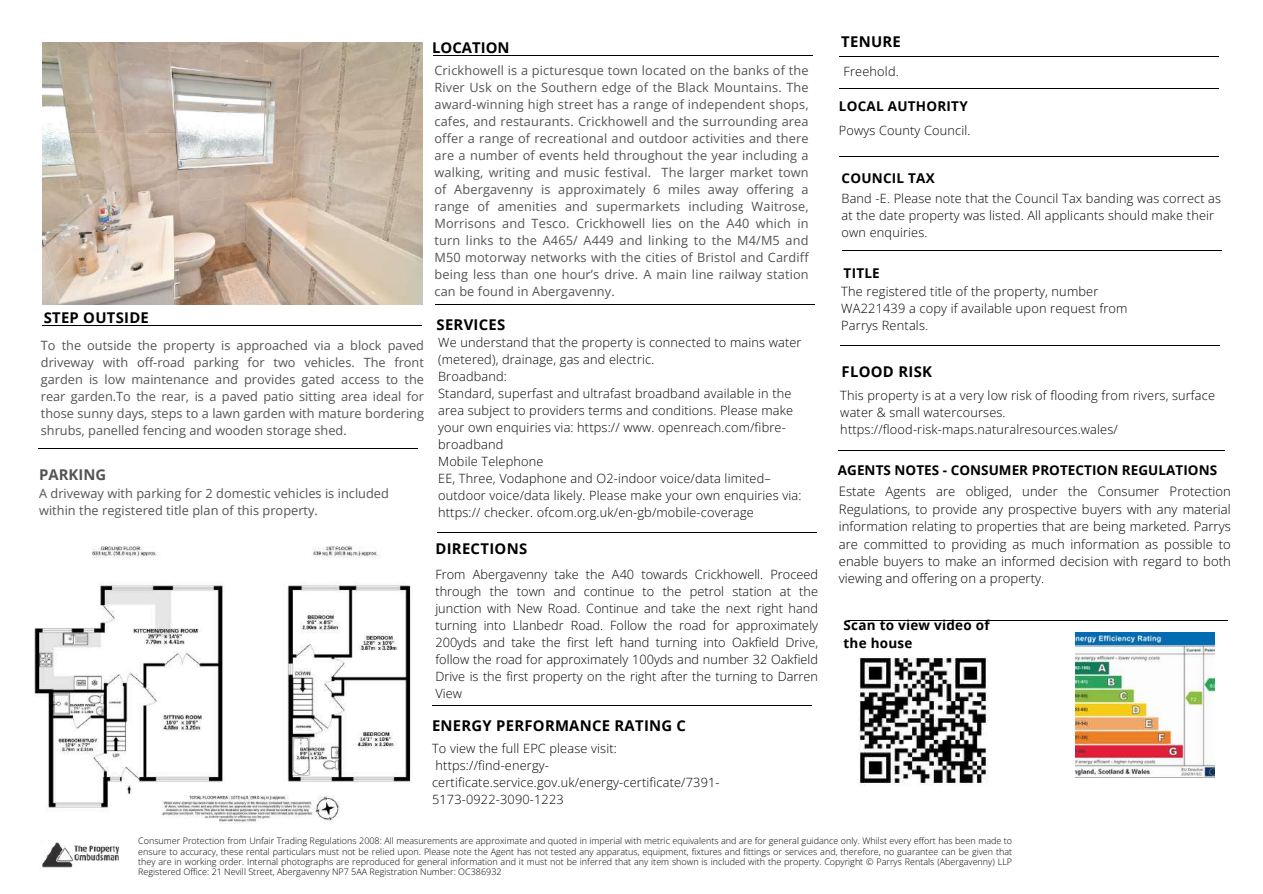
<style>
.page{position:relative;width:1263px;height:894px;background:#fff}
.page>*{position:absolute;margin:0;border:0;box-sizing:border-box;transform-origin:0 0}
.t1{font:700 14.85px "Open Sans";letter-spacing:.02em;color:#000}
.t2{font:700 14.85px "Open Sans";letter-spacing:.005em;color:#545454}
.t3{font:700 13.5px/18px "Open Sans";letter-spacing:.02em;color:#000}
.t4{font:300 13.05px/17.4px "Open Sans";letter-spacing:.005em;color:#000;text-align:justify}
.t5{font:300 12.75px/17px "Open Sans";letter-spacing:.015em;color:#000}
.t6{font:12.75px/17px "Open Sans";letter-spacing:.005em;color:#545454;text-align:justify}
.t7{font:300 9px/10.2px "Open Sans";color:#000;text-align:justify}
</style>
<div class="page">
<img style="left:42px;top:842px;width:78px;height:26px">
<hr style="left:43px;top:325px;width:379px;height:1px;background:#000">
<img style="left:1075px;top:632px;width:140px;height:145px">
<img style="left:34px;top:546px;width:404px;height:278px">
<img style="left:43px;top:43px;width:380px;height:262px">
<hr style="left:433px;top:55px;width:379px;height:1px;background:#000">
<hr style="left:435px;top:303px;width:380px;height:1px;background:#000">
<hr style="left:839px;top:56px;width:380px;height:1px;background:#000">
<hr style="left:839px;top:88px;width:380px;height:1px;background:#000">
<hr style="left:839px;top:156px;width:380px;height:1px;background:#000">
<hr style="left:848px;top:620px;width:380px;height:1px;background:#000">
<hr style="left:842px;top:250px;width:380px;height:1px;background:#000">
<hr style="left:838px;top:450px;width:387px;height:1px;background:#000">
<hr style="left:840px;top:345px;width:380px;height:1px;background:#000">
<img style="left:858px;top:656px;width:131px;height:130px">
<hr style="left:437px;top:531px;width:380px;height:1px;background:#000">
<hr style="left:432px;top:704px;width:379px;height:1px;background:#000">
<hr style="left:38px;top:448px;width:380px;height:1px;background:#000">
<p class="t1" style="left:44px;top:307px;width:107px">STEP OUTSIDE</p>
<p class="t6" style="left:41px;top:336px;width:385px">To the outside the property is approached via a block paved driveway with off-road parking for two vehicles. The front garden is low maintenance and provides gated access to the rear garden.To the rear, is a paved patio sitting area ideal for those sunny days, steps to a lawn garden with mature bordering shrubs, panelled fencing and wooden storage shed.</p>
<p class="t2" style="left:39px;top:464px;width:69px">PARKING</p>
<p class="t6" style="left:39px;top:484px;width:351px">A driveway with parking for 2 domestic vehicles is included within the registered title plan of this property.</p>
<p class="t1" style="left:432px;top:37px;width:79px">LOCATION</p>
<p class="t6" style="left:434px;top:62px;width:376px">Crickhowell is a picturesque town located on the banks of the River Usk on the Southern edge of the Black Mountains. The award-winning high street has a range of independent shops, cafes, and restaurants. Crickhowell and the surrounding area offer a range of recreational and outdoor activities and there are a number of events held throughout the year including a walking, writing and music festival. The larger market town of Abergavenny is approximately 6 miles away offering a range of amenities and supermarkets including Waitrose, Morrisons and Tesco. Crickhowell lies on the A40 which in turn links to the A465/ A449 and linking to the M4/M5 and M50 motorway networks with the cities of Bristol and Cardiff being less than one hour’s drive. A main line railway station can be found in Abergavenny.</p>
<p class="t1" style="left:437px;top:314px;width:70px">SERVICES</p>
<p class="t5" style="left:438px;top:334px;width:365px">We understand that the property is connected to mains water (metered), drainage, gas and electric.<br>Broadband:<br>Standard, superfast and ultrafast broadband available in the area subject to providers terms and conditions. Please make your own enquiries via: https:// www. openreach.com/fibre&shy;broadband<br>Mobile Telephone<br>EE, Three, Vodaphone and O2-indoor voice/data limited– outdoor voice/data likely. Please make your own enquiries via: https:// checker. ofcom.org.uk/en-gb/mobile-coverage</p>
<p class="t1" style="left:435px;top:537px;width:93px">DIRECTIONS</p>
<p class="t5" style="left:435px;top:565px;width:384px;text-align:justify">From Abergavenny take the A40 towards Crickhowell. Proceed through the town and continue to the petrol station at the junction with New Road. Continue and take the next right hand turning into Llanbedr Road. Follow the road for approximately 200yds and take the first left hand turning into Oakfield Drive, follow the road for approximately 100yds and number 32 Oakfield Drive is the first property on the right after the turning to Darren View</p>
<p class="t1" style="left:432px;top:715px;width:255px">ENERGY PERFORMANCE RATING C</p>
<p class="t5" style="left:432px;top:739px;width:289px">To view the full EPC please visit: https://find-energy&shy;certificate.service.gov.uk/energy-certificate/7391- 5173-0922-3090-1223</p>
<p class="t1" style="left:841px;top:31px;width:61px">TENURE</p>
<p class="t5" style="left:844px;top:62px;width:57px">Freehold.</p>
<p class="t3" style="left:839px;top:97px;width:130px">LOCAL AUTHORITY</p>
<p class="t5" style="left:839px;top:121px;width:133px">Powys County Council.</p>
<p class="t3" style="left:841px;top:169px;width:95px">COUNCIL TAX</p>
<p class="t5" style="left:841px;top:190px;width:381px">Band -E. Please note that the Council Tax banding was correct as at the date property was listed. All applicants should make their own enquiries.</p>
<p class="t3" style="left:844px;top:264px;width:38px">TITLE</p>
<p class="t5" style="left:841px;top:282px;width:288px">The registered title of the property, number<br>WA221439 a copy if available upon request from<br>Parrys Rentals.</p>
<p class="t1" style="left:841px;top:361px;width:92px">FLOOD RISK</p>
<p class="t5" style="left:840px;top:387px;width:376px">This property is at a very low risk of flooding from rivers, surface water &amp; small watercourses. https://flood-risk-maps.naturalresources.wales/</p>
<p class="t3" style="left:838px;top:461px;width:381px">AGENTS NOTES - CONSUMER PROTECTION REGULATIONS</p>
<p class="t4" style="left:839px;top:482px;width:393px">Estate Agents are obliged, under the Consumer Protection Regulations, to provide any prospective buyers with any material information relating to properties that are being marketed. Parrys are committed to providing as much information as possible to enable buyers to make an informed decision with regard to both viewing and offering on a property.</p>
<p class="t3" style="left:843px;top:615px;width:148px">Scan to view video of the house</p>
<p class="t7" style="left:138px;top:835px;width:875px">Consumer Protection from Unfair Trading Regulations 2008: All measurements are approximate and quoted in imperial with metric equivalents and are for general guidance only. Whilst every effort has been made to ensure to accuracy, these rental particulars must not be relied upon. Please note the Agent has not tested any apparatus, equipment, fixtures and fittings or services and, therefore, no guarantee can be given that they are in working order. Internal photographs are reproduced for general information and it must not be inferred that any item shown is included with the property. Copyright © Parrys Rentals (Abergavenny) LLP Registered Office: 21 Nevill Street, Abergavenny NP7 5AA Registration Number: OC386932</p>
</div>
